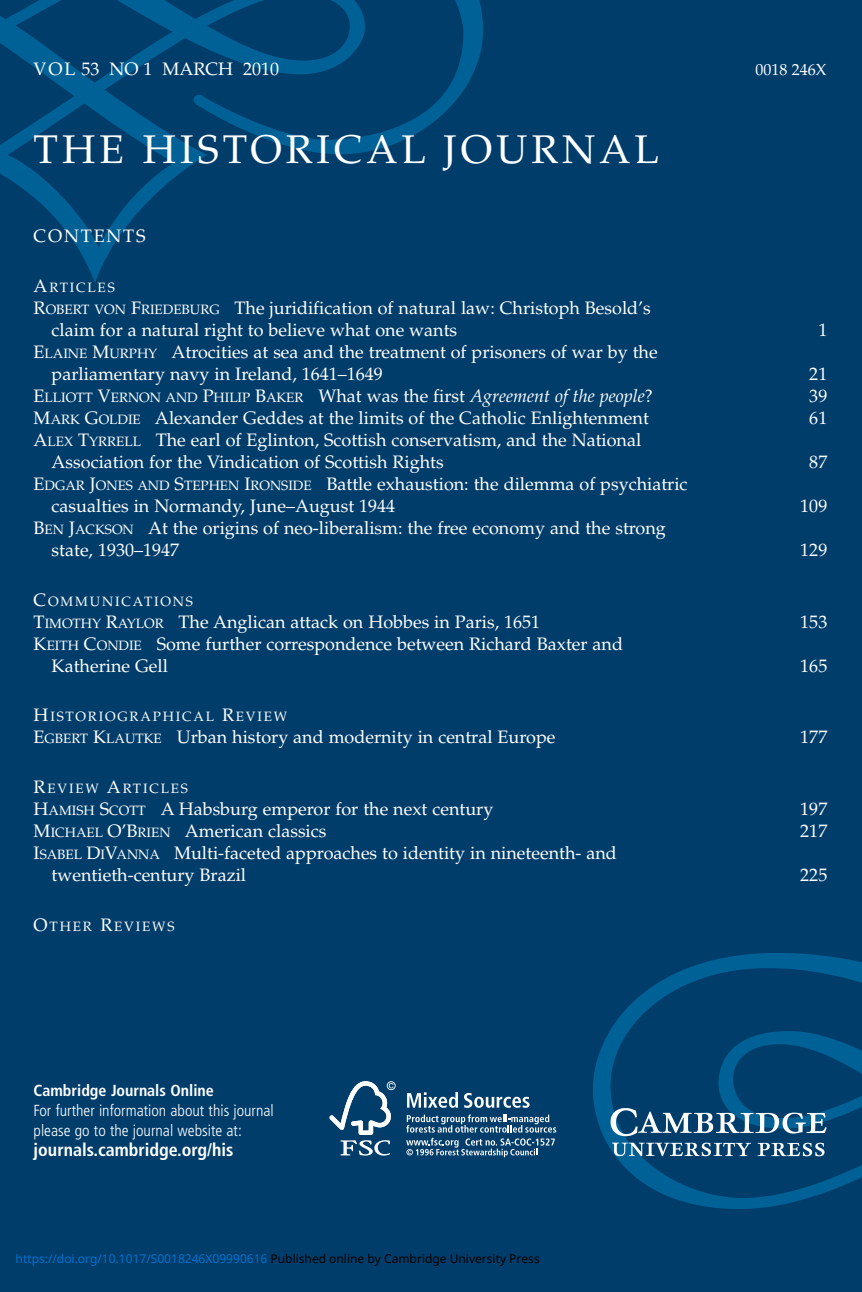
<style>
.page{position:relative;width:862px;height:1292px;background:#003d6b}
.page>*{position:absolute;margin:0;border:0;box-sizing:border-box;transform-origin:0 0}
.t1{font:40px "Palatino";letter-spacing:.1em;color:#fff}
.t2{font:18px/22px "Palatino";color:#fff}
.t3{font:700 condensed 18px "Frutiger";color:#fff}
.t4{font:18px "Palatino";letter-spacing:.1em;color:#fff}
.t5{font:300 condensed 16px/20px "Frutiger";color:#fff}
.t6{font:700 condensed 16px "Frutiger";color:#fff}
.t7{font:16px "Palatino";color:#fff}
.t8{font:13.6px "Palatino";letter-spacing:.135em;color:#fff}
.t9{font:13.6px "Palatino";color:#fff}
.t10{font:12px "Noto Sans";color:#0172cf}
.s1{font-size:18px}
.s2{font-size:13.6px}
.s3{font-style:italic;font-size:18px}
.s4{color:#000}
</style>
<div class="page">
<img style="left:0;top:0;width:482px;height:282px">
<img style="left:593px;top:954px;width:269px;height:255px">
<img style="left:606px;top:1104px;width:225px;height:58px">
<svg style="left:407px;top:1092px;width:51px;height:16px"></svg>
<svg style="left:464px;top:1093px;width:65px;height:15px"></svg>
<svg style="left:406px;top:1115px;width:150px;height:42px"></svg>
<svg style="left:329px;top:1081px;width:67px;height:75px"></svg>
<p class="t2" style="left:34px;top:60px;width:247px">VOL 53 NO 1 MARCH 2010</p>
<p class="t7" style="left:755px;top:63px;width:73px">0018 246X</p>
<h1 class="t1" style="left:34px;top:134px;width:627px">THE HISTORICAL JOURNAL</h1>
<p class="t4" style="left:34px;top:229px;width:113px">CONTENTS</p>
<p class="t8" style="left:34px;top:282px;width:83px"><span class="s1">A</span>RTICLES</p>
<p class="t2" style="left:52px;top:299px;width:601px;text-indent:-18px">R<span class="s2">OBERT VON</span> F<span class="s2">RIEDEBURG</span> The juridification of natural law: Christoph Besold’s claim for a natural right to believe what one wants</p>
<p class="t2" style="left:52px;top:343px;width:607px;text-indent:-18px">E<span class="s2">LAINE</span> M<span class="s2">URPHY</span> Atrocities at sea and the treatment of prisoners of war by the parliamentary navy in Ireland, 1641–1649</p>
<p class="t2" style="left:818px;top:321px;width:10px">1</p>
<p class="t2" style="left:809px;top:365px;width:20px">21</p>
<p class="t9" style="left:34px;top:392px;width:621px"><span class="s1">E</span>LLIOTT <span class="s1">V</span>ERNON AND <span class="s1">P</span>HILIP <span class="s1">B</span>AKER <span class="s1">What was the first</span> <span class="s3">Agreement of the people</span><span class="s1">?</span></p>
<p class="t2" style="left:809px;top:387px;width:20px">39</p>
<p class="t2" style="left:34px;top:409px;width:617px">M<span class="s2">ARK</span> G<span class="s2">OLDIE</span> Alexander Geddes at the limits of the Catholic Enlightenment</p>
<p class="t2" style="left:809px;top:409px;width:20px">61</p>
<p class="t2" style="left:52px;top:431px;width:591px;text-indent:-18px">A<span class="s2">LEX</span> T<span class="s2">YRRELL</span> The earl of Eglinton, Scottish conservatism, and the National<br>Association for the Vindication of Scottish Rights</p>
<p class="t2" style="left:809px;top:453px;width:20px">87</p>
<p class="t2" style="left:52px;top:475px;width:637px;text-indent:-18px">E<span class="s2">DGAR</span> J<span class="s2">ONES AND</span> S<span class="s2">TEPHEN</span> I<span class="s2">RONSIDE</span> Battle exhaustion: the dilemma of psychiatric casualties in Normandy, June–August 1944</p>
<p class="t2" style="left:52px;top:519px;width:616px;text-indent:-18px">B<span class="s2">EN</span> J<span class="s2">ACKSON</span> At the origins of neo-liberalism: the free economy and the strong state, 1930–1947</p>
<p class="t2" style="left:800px;top:497px;width:29px">109</p>
<p class="t2" style="left:800px;top:541px;width:29px">129</p>
<p class="t8" style="left:34px;top:596px;width:161px"><span class="s1">C</span>OMMUNICATIONS</p>
<p class="t2" style="left:34px;top:613px;width:508px">T<span class="s2">IMOTHY</span> R<span class="s2">AYLOR</span> The Anglican attack on Hobbes in Paris, 1651</p>
<p class="t2" style="left:800px;top:613px;width:29px">153</p>
<p class="t2" style="left:52px;top:635px;width:573px;text-indent:-18px">K<span class="s2">EITH</span> C<span class="s2">ONDIE</span> Some further correspondence between Richard Baxter and<br>Katherine Gell</p>
<p class="t2" style="left:800px;top:657px;width:29px">165</p>
<p class="t8" style="left:34px;top:711px;width:255px"><span class="s1">H</span>ISTORIOGRAPHICAL <span class="s1">R</span>EVIEW</p>
<p class="t2" style="left:34px;top:728px;width:523px">E<span class="s2">GBERT</span> K<span class="s2">LAUTKE</span> Urban history and modernity in central Europe</p>
<p class="t2" style="left:800px;top:728px;width:29px">177</p>
<p class="t8" style="left:34px;top:783px;width:156px"><span class="s1">R</span>EVIEW <span class="s1">A</span>RTICLES</p>
<p class="t2" style="left:34px;top:800px;width:461px">H<span class="s2">AMISH</span> S<span class="s2">COTT</span> A Habsburg emperor for the next century</p>
<p class="t2" style="left:800px;top:800px;width:29px">197</p>
<p class="t2" style="left:34px;top:822px;width:294px">M<span class="s2">ICHAEL</span> O’B<span class="s2">RIEN</span> American classics</p>
<p class="t2" style="left:800px;top:822px;width:29px">217</p>
<p class="t2" style="left:52px;top:844px;width:567px;text-indent:-18px">I<span class="s2">SABEL</span> D<span class="s2">I</span>V<span class="s2">ANNA</span> Multi-faceted approaches to identity in nineteenth- and twentieth-century Brazil</p>
<p class="t2" style="left:800px;top:866px;width:29px">225</p>
<p class="t8" style="left:34px;top:921px;width:142px"><span class="s1">O</span>THER <span class="s1">R</span>EVIEWS</p>
<p class="t6" style="left:34px;top:1084px;width:182px">Cambridge Journals Online</p>
<p class="t5" style="left:34px;top:1102px;width:242px">For further information about this journal please go to the journal website at:</p>
<p class="t3" style="left:34px;top:1143px;width:201px">journals.cambridge.org/his</p>
<p class="t10" style="left:16px;top:1251px;width:526px">https://doi.org/10.1017/S0018246X09990616 <span class="s4">Published online by Cambridge University Press</span></p>
</div>
